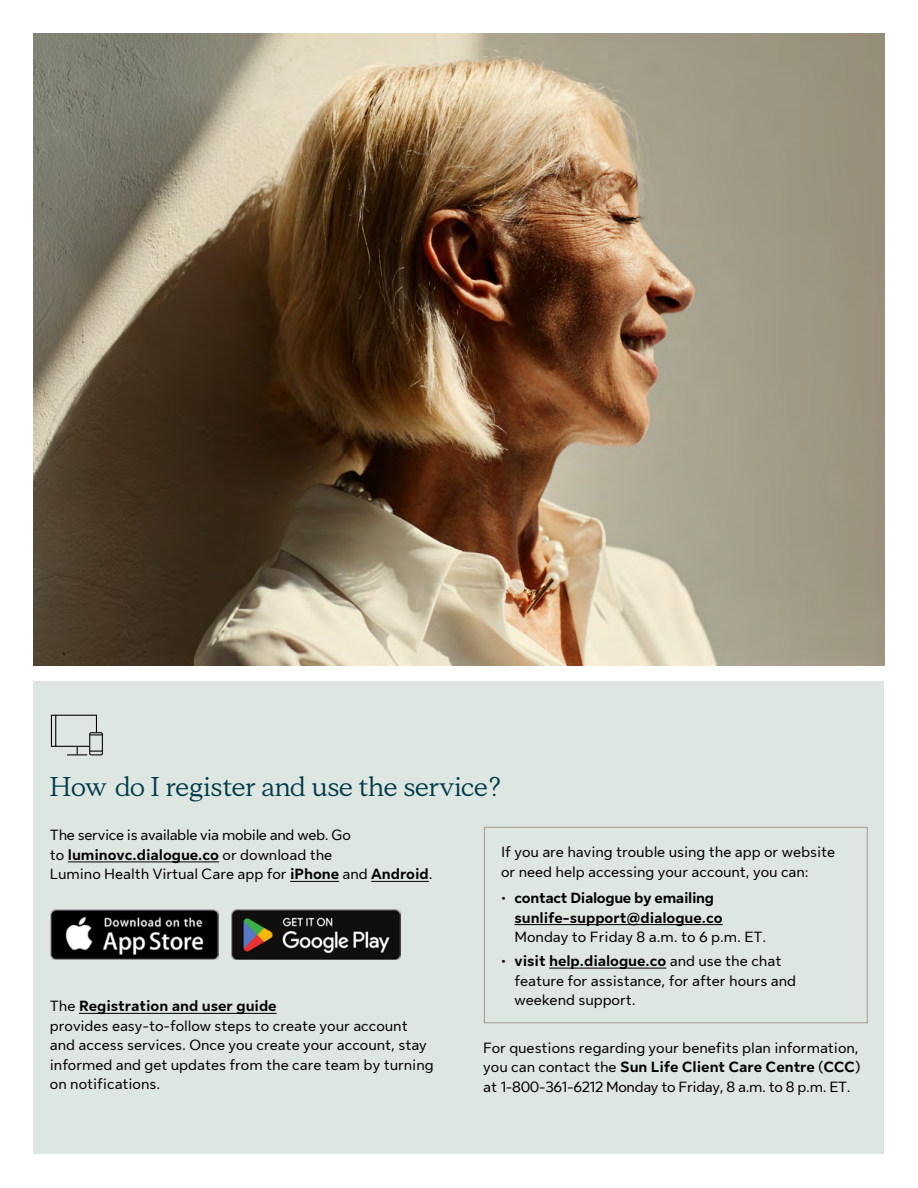
<style>
.page{position:relative;width:918px;height:1188px;background:#fff}
.page>*{position:absolute;margin:0;border:0;box-sizing:border-box;transform-origin:0 0}
.t1{font:27px "Sun Life New Display";color:#003b49}
.t2{font:15px/19.5px "Sun Life New Text";color:#000}
.t3{font:15px/19.5px "Sun Life New Text";letter-spacing:-.02em;color:#000}
.t4{font:700 15px/19.5px "Sun Life New Text";letter-spacing:-.02em;color:#000}
.s1{font-weight:700}
.s2{font-weight:400}
</style>
<div class="page">
<img style="left:34px;top:34px;width:850px;height:631px">
<div style="left:34px;top:681px;width:850px;height:473px;background:#dee6e1"></div>
<div style="left:51px;top:715px;width:5px;height:32px;border:1px solid #000"></div>
<div style="left:89px;top:732px;width:14px;height:23px;border:1px solid #000"></div>
<svg style="left:55px;top:714px;width:47px;height:41px"></svg>
<hr style="left:68px;top:862px;width:151px;height:1px;background:#000">
<hr style="left:290px;top:881px;width:49px;height:1px;background:#000">
<hr style="left:371px;top:881px;width:58px;height:1px;background:#000">
<img style="left:50px;top:910px;width:168px;height:50px">
<img style="left:232px;top:910px;width:169px;height:50px">
<hr style="left:79px;top:1013px;width:198px;height:1px;background:#000">
<hr style="left:514px;top:924px;width:209px;height:1px;background:#000">
<hr style="left:549px;top:968px;width:117px;height:1px;background:#000">
<div style="left:484px;top:827px;width:384px;height:196px;border:1px solid #a49c8a"></div>
<h1 class="t1" style="left:50px;top:768px;width:454px">How do I register and use the service?</h1>
<p class="t3" style="left:50px;top:825px;width:384px">The service is available via mobile and web. Go<br>to <span class="s1">luminovc.dialogue.co</span> or download the<br>Lumino Health Virtual Care app for <span class="s1">iPhone</span> and <span class="s1">Android</span>.</p>
<p class="t2" style="left:501px;top:842px;width:336px">If you are having trouble using the app or website or need help accessing your account, you can:</p>
<p class="t4" style="left:514px;top:887px;width:210px;text-indent:-14px"><span class="s2">•</span> contact Dialogue by emailing sunlife-support@dialogue.co</p>
<p class="t2" style="left:514px;top:926px;width:253px">Monday to Friday 8 a.m. to 6 p.m. ET.</p>
<p class="t2" style="left:514px;top:950px;width:283px;text-indent:-14px">• <span class="s1">visit help.dialogue.co</span> and use the chat feature for assistance, for after hours and weekend support.</p>
<p class="t2" style="left:483px;top:1037px;width:378px;text-align:justify">For questions regarding your benefits plan information, you can contact the <span class="s1">Sun Life Client Care Centre (CCC) </span>at 1-800-361-6212 Monday to Friday, 8 a.m. to 8 p.m. ET.</p>
<p class="t2" style="left:50px;top:996px;width:385px">The <span class="s1">Registration and user guide<br></span>provides easy-to-follow steps to create your account and access services. Once you create your account, stay informed and get updates from the care team by turning on notifications.</p>
</div>
